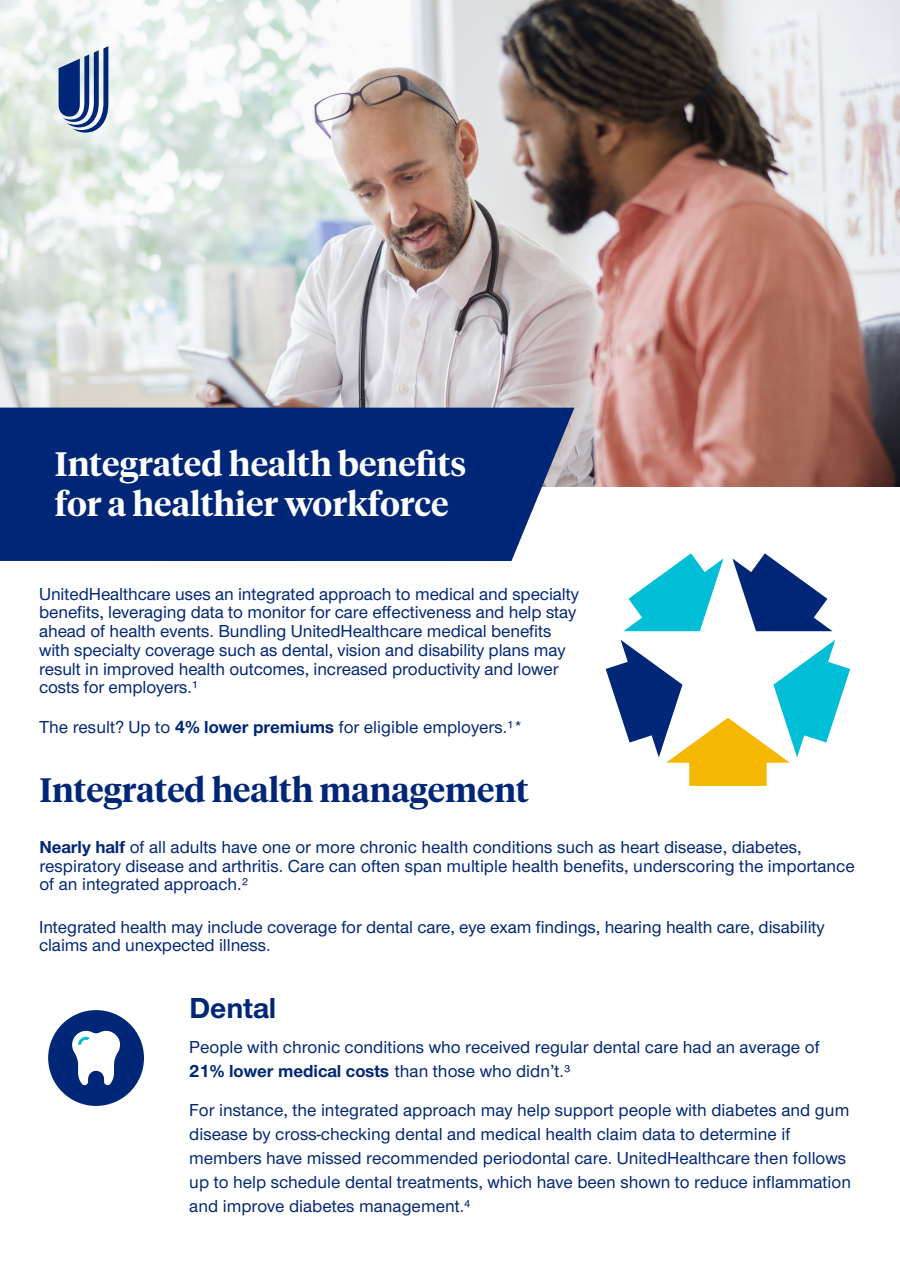
<style>
.page{position:relative;width:900px;height:1275px;background:#fff}
.page>*{position:absolute;margin:0;border:0;box-sizing:border-box;transform-origin:0 0}
.t1{font:600 33.75px/40.5px "UHC Serif Headline";color:#fff}
.t2{font:600 33.75px "UHC Serif Headline";color:#002677}
.t3{font:700 30px "UHC Sans";color:#002677}
.t4{font:500 18px/18.8px "UHC Sans";color:#002677}
.s1{font-weight:700}
</style>
<div class="page">
<img style="left:0;top:0;width:900px;height:562px">
<svg style="left:59px;top:46px;width:49px;height:87px"></svg>
<div style="left:0;top:408px;width:574px;height:153px;background:#002677"></div>
<svg style="left:732px;top:553px;width:101px;height:78px"></svg>
<svg style="left:623px;top:553px;width:100px;height:78px"></svg>
<svg style="left:606px;top:640px;width:244px;height:146px"></svg>
<div style="left:48px;top:1010px;width:96px;height:96px;background:#002677;border-radius:50%"></div>
<svg style="left:72px;top:1031px;width:48px;height:54px"></svg>
<h1 class="t1" style="left:55px;top:442px;width:413px">Integrated health benefts for a healthier workforce</h1>
<p class="t4" style="left:39px;top:584px;width:541px">UnitedHealthcare uses an integrated approach to medical and specialty benefits, leveraging data to monitor for care effectiveness and help stay ahead of health events. Bundling UnitedHealthcare medical benefits with specialty coverage such as dental, vision and disability plans may result in improved health outcomes, increased productivity and lower costs for employers.¹</p>
<p class="t4" style="left:39px;top:717px;width:486px">The result? Up to <span class="s1">4% lower premiums</span> for eligible employers.¹*</p>
<h2 class="t2" style="left:39px;top:766px;width:491px">Integrated health management</h2>
<p class="t4" style="left:39px;top:837px;width:817px"><span class="s1">Nearly half</span> of all adults have one or more chronic health conditions such as heart disease, diabetes, respiratory disease and arthritis. Care can often span multiple health benefits, underscoring the importance of an integrated approach.²</p>
<p class="t4" style="left:39px;top:917px;width:787px;line-height:18px">Integrated health may include coverage for dental care, eye exam findings, hearing health care, disability claims and unexpected illness.</p>
<h3 class="t3" style="left:189px;top:988px;width:88px">Dental</h3>
<p class="t4" style="left:189px;top:1035px;width:632px;line-height:24px">People with chronic conditions who received regular dental care had an average of<br><span class="s1">21% lower medical costs</span> than those who didn’t.³</p>
<p class="t4" style="left:189px;top:1097px;width:663px;line-height:24px">For instance, the integrated approach may help support people with diabetes and gum disease by cross-checking dental and medical health claim data to determine if members have missed recommended periodontal care. UnitedHealthcare then follows up to help schedule dental treatments, which have been shown to reduce inflammation and improve diabetes management.˜</p>
</div>
